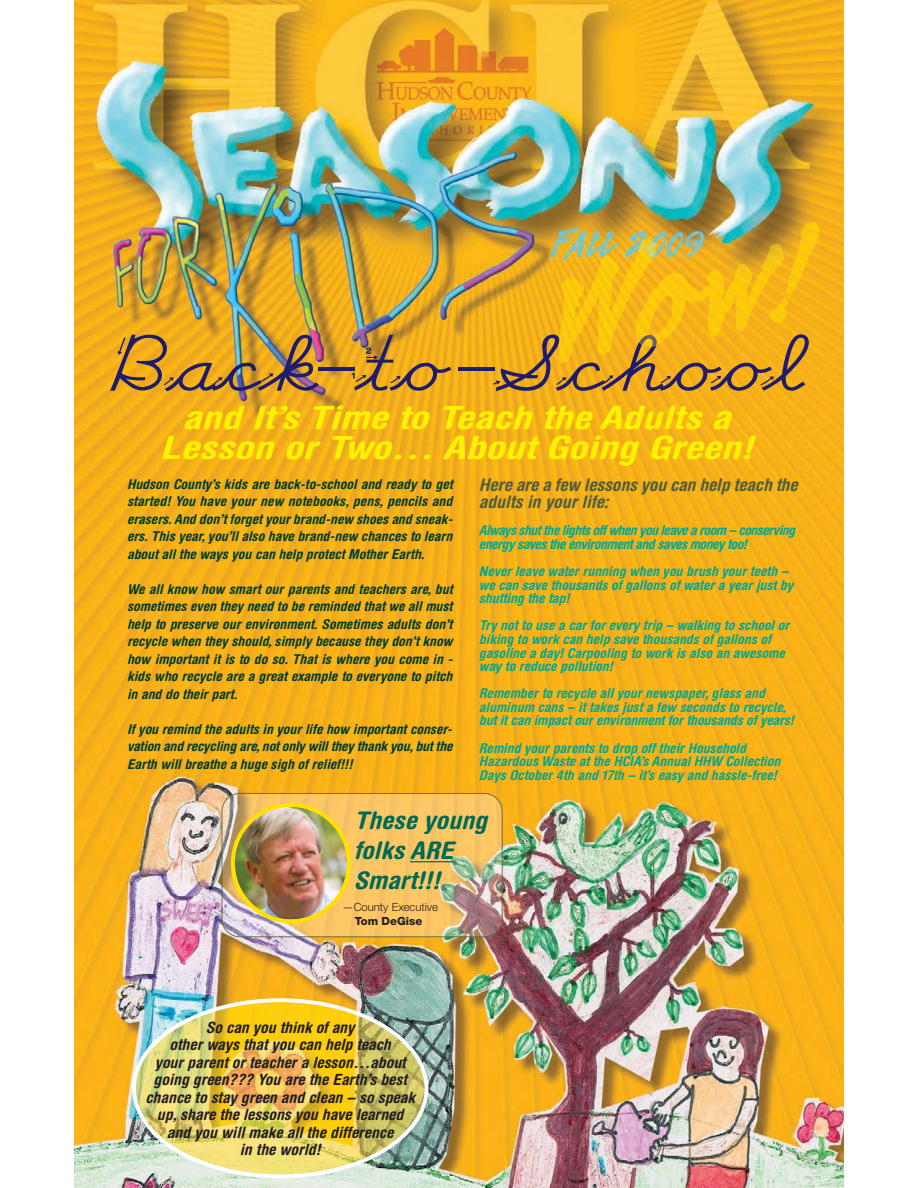
<style>
.page{position:relative;width:918px;height:1188px;background:#fff}
.page>*{position:absolute;margin:0;border:0;box-sizing:border-box;transform-origin:0 0}
.t1{font:87.3px "School House Cursive B";letter-spacing:-.1em;color:#1f1b6d;scale:1.18 1}
.t2{font:italic 700 condensed 32.1px/30.2px "Helvetica Rounded";color:#fff200;text-align:center;scale:1.34 1}
.t3{font:italic 700 condensed 24.3px/30.2px "Helvetica Rounded";color:#006a55;scale:1.16 1}
.t4{font:italic 700 condensed 17.4px/17.4px "Helvetica Rounded";letter-spacing:-.005em;color:#525e3b;scale:1.11 1}
.t5{font:italic 700 condensed 15.6px/17.4px "Helvetica Rounded";color:#231f20;text-align:center;scale:1.11 1}
.t6{font:italic 700 condensed 13.65px/17.4px "Helvetica Rounded";color:#003d2c;text-align:justify;scale:1.11 1}
.t7{font:italic 700 condensed 13.65px/13.6px "Helvetica Rounded";letter-spacing:-.005em;color:#00a890;scale:1.11 1}
.t8{font:italic 700 condensed 13.65px/13.6px "Helvetica Rounded";letter-spacing:-.035em;color:#00a890;scale:1.11 1}
.t9{font:300 11.25px "Helvetica Neue";color:#231f20}
.t10{font:800 11.25px "Helvetica Neue";color:#231f20}
</style>
<div class="page">
<img style="left:75px;top:0;width:768px;height:1188px">
<img style="left:222px;top:793px;width:281px;height:144px">
<hr style="left:410px;top:861px;width:44px;height:1px;background:#006a55">
<img style="left:132px;top:998px;width:296px;height:180px">
<img style="left:558px;top:222px;width:262px;height:141px">
<svg style="left:558px;top:335px;width:106px;height:28px;background:#f1b418"></svg>
<h1 class="t1" style="left:105px;top:310px;width:600px">Back-to-School</h1>
<h2 class="t2" style="left:160px;top:405px;width:444px">and It’s Time to Teach the Adults a<br>Lesson or Two… About Going Green!</h2>
<p class="t6" style="left:127px;top:477px;width:295px">Hudson County’s kids are back-to-school and ready to get started! You have your new notebooks, pens, pencils and erasers. And don’t forget your brand-new shoes and sneak&shy;ers. This year, you’ll also have brand-new chances to learn about all the ways you can help protect Mother Earth.</p>
<p class="t6" style="left:127px;top:581px;width:295px">We all know how smart our parents and teachers are, but sometimes even they need to be reminded that we all must help to preserve our environment. Sometimes adults don't recycle when they should, simply because they don't know how important it is to do so. That is where you come in - kids who recycle are a great example to everyone to pitch in and do their part.</p>
<p class="t6" style="left:127px;top:721px;width:295px">If you remind the adults in your life how important conser&shy;vation and recycling are, not only will they thank you, but the Earth will breathe a huge sigh of relief!!!</p>
<p class="t4" style="left:479px;top:477px;width:289px">Here are a few lessons you can help teach the adults in your life:</p>
<p class="t8" style="left:479px;top:525px;width:286px">Always shut the lights off when you leave a room – conserving energy saves the environment and saves money too!</p>
<p class="t7" style="left:479px;top:566px;width:285px">Never leave water running when you brush your teeth – we can save thousands of gallons of water a year just by shutting the tap!</p>
<p class="t7" style="left:479px;top:620px;width:281px">Try not to use a car for every trip – walking to school or biking to work can help save thousands of gallons of gasoline a day! Carpooling to work is also an awesome way to reduce pollution!</p>
<p class="t7" style="left:479px;top:688px;width:285px">Remember to recycle all your newspaper, glass and aluminum cans – it takes just a few seconds to recycle, but it can impact our environment for thousands of years!</p>
<p class="t7" style="left:479px;top:742px;width:273px">Remind your parents to drop off their Household<br>Hazardous Waste at the HCIA’s Annual HHW Collection<br>Days October 4th and 17th – it’s easy and hassle-free!</p>
<h3 class="t3" style="left:354px;top:808px;width:117px">These young folks ARE<br>Smart!!!</h3>
<p class="t9" style="left:342px;top:903px;width:97px">—County Executive</p>
<p class="t10" style="left:355px;top:916px;width:69px">Tom DeGise</p>
<p class="t5" style="left:145px;top:1020px;width:245px">So can you think of any<br>other ways that you can help teach<br>your parent or teacher a lesson…about going green??? You are the Earth’s best chance to stay green and clean – so speak up, share the lessons you have learned and you will make all the difference<br>in the world!</p>
</div>
